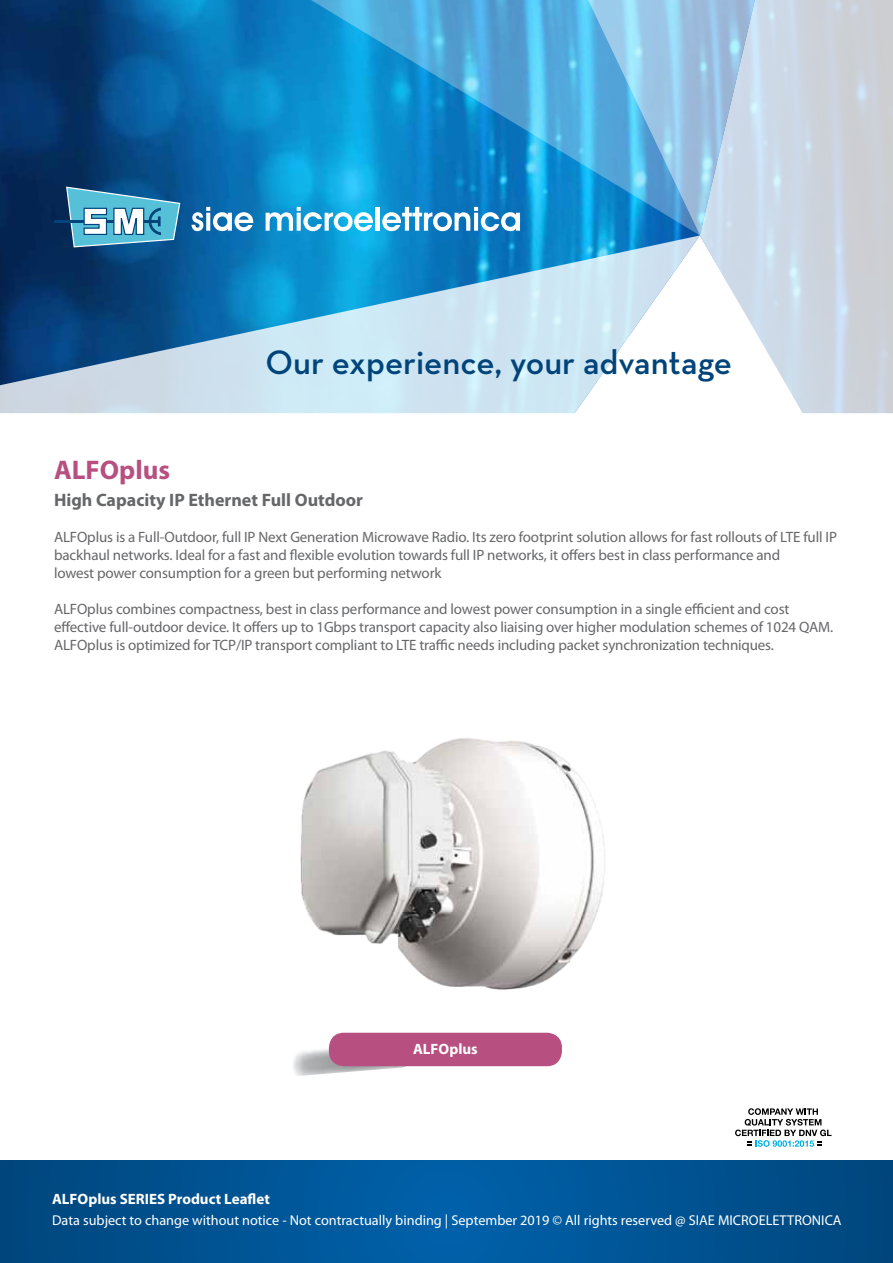
<style>
.page{position:relative;width:893px;height:1263px;background:#fff}
.page>*{position:absolute;margin:0;border:0;box-sizing:border-box;transform-origin:0 0}
.t1{font:600 34.5px "Neutra Text";color:#00447a}
.t2{font:700 27px "Myriad Pro";color:#b84f81}
.t3{font:700 18px "Myriad Pro";color:#666769}
.t4{font:15px/18px "Myriad Pro";letter-spacing:-.01em;color:#666769}
.t5{font:700 15px "Myriad Pro";color:#fff}
.t6{font:14.25px "Myriad Pro";color:#fff}
</style>
<div class="page">
<svg style="left:0;top:1161px;width:893px;height:102px;background:#005393"></svg>
<img style="left:0;top:0;width:230px;height:235px">
<svg style="left:0;top:235px;width:556px;height:178px;background:#69a2c6"></svg>
<svg style="left:556px;top:235px;width:144px;height:179px"></svg>
<svg style="left:700px;top:0;width:193px;height:413px;background:#d3dae3"></svg>
<svg style="left:700px;top:0;width:66px;height:235px;background:#b7d1e8"></svg>
<svg style="left:230px;top:0;width:470px;height:235px;background:#349fd7"></svg>
<hr style="left:54px;top:220px;width:104px;height:3px;background:#00447a">
<svg style="left:65px;top:186px;width:116px;height:62px;background:#57a0c0"></svg>
<svg style="left:191px;top:207px;width:62px;height:24px"></svg>
<svg style="left:266px;top:207px;width:107px;height:24px"></svg>
<div style="left:375px;top:207px;width:5px;height:24px;background:#fff"></div>
<svg style="left:382px;top:207px;width:138px;height:24px"></svg>
<img style="left:300px;top:738px;width:305px;height:252px">
<img style="left:293px;top:1042px;width:120px;height:34px">
<div style="left:329px;top:1033px;width:233px;height:33px;background:#b84f81;border-radius:15px"></div>
<svg style="left:735px;top:1108px;width:96px;height:39px"></svg>
<h1 class="t1" style="left:265px;top:341px;width:468px">Our experience, your advantage</h1>
<h2 class="t2" style="left:54px;top:453px;width:118px">ALFOplus</h2>
<p class="t3" style="left:54px;top:488px;width:311px">High Capacity IP Ethernet Full Outdoor</p>
<p class="t4" style="left:54px;top:528px;width:784px">ALFOplus is a Full-Outdoor, full IP Next Generation Microwave Radio. Its zero footprint solution allows for fast rollouts of LTE full IP backhaul networks. Ideal for a fast and flexible evolution towards full IP networks, it offers best in class performance and<br>lowest power consumption for a green but performing network</p>
<p class="t4" style="left:54px;top:600px;width:781px">ALFOplus combines compactness, best in class performance and lowest power consumption in a single efficient and cost effective full-outdoor device. It offers up to 1Gbps transport capacity also liaising over higher modulation schemes of 1024 QAM.<br>ALFOplus is optimized for TCP/IP transport compliant to LTE traffic needs including packet synchronization techniques.</p>
<p class="t5" style="left:413px;top:1039px;width:66px">ALFOplus</p>
<p class="t5" style="left:52px;top:1189px;width:219px">ALFOplus SERIES Product Leaflet</p>
<p class="t6" style="left:52px;top:1211px;width:791px">Data subject to change without notice - Not contractually binding | September 2019 © All rights reserved @ SIAE MICROELETTRONICA</p>
</div>
